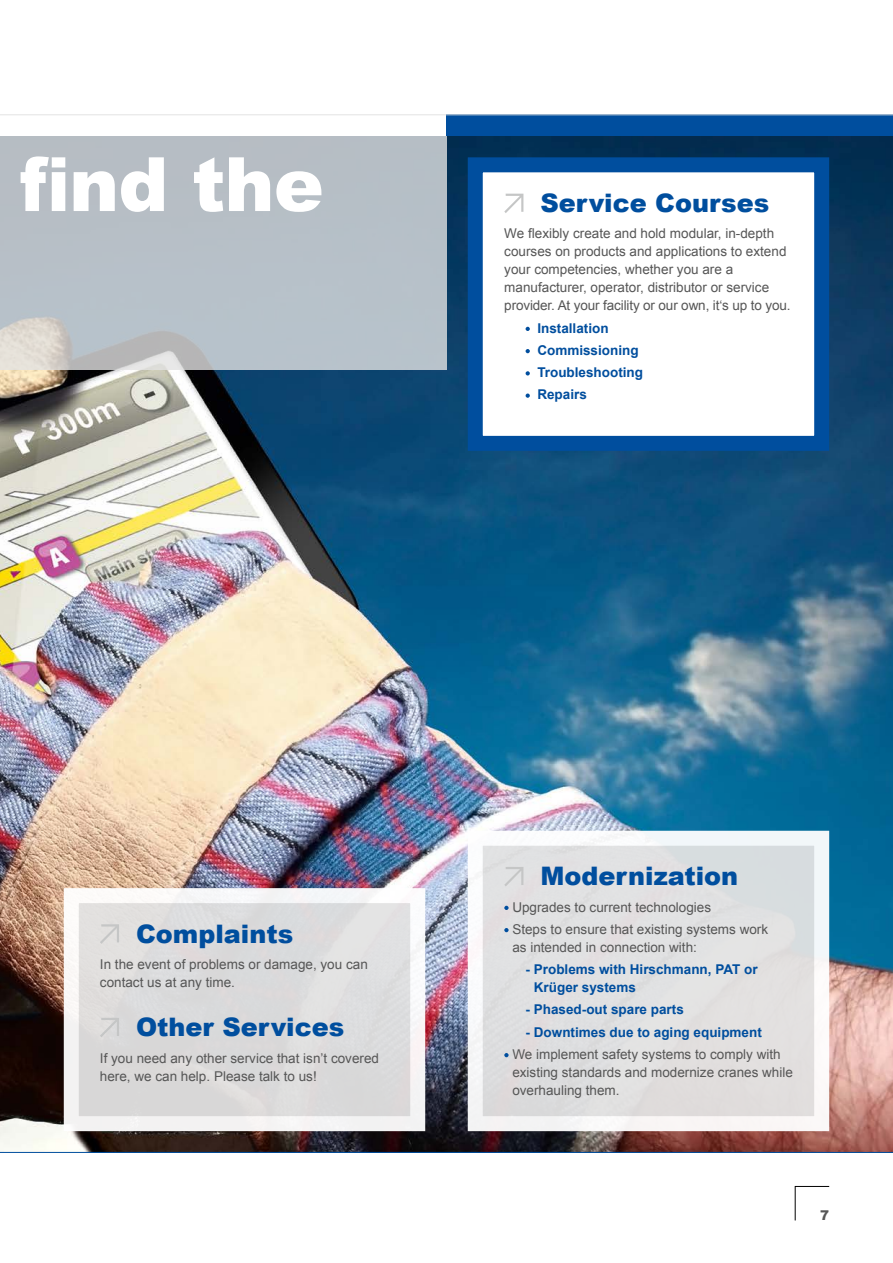
<style>
.page{position:relative;width:893px;height:1263px;background:#fff}
.page>*{position:absolute;margin:0;border:0;box-sizing:border-box;transform-origin:0 0}
.t1{font:900 75px "Arial";color:#fff}
.t2{font:900 25.5px "Arial";color:#004e9e}
.t3{font:13.5px/18px "Arial";color:#565656}
.t4{font:700 13.5px/18px "Arial";color:#004e9e}
._01_Copy_95Hblack_10{font:900 13.5px "Arial";color:#565656}
</style>
<div class="page">
<img style="left:0;top:136px;width:893px;height:1016px">
<div style="left:0;top:136px;width:446px;height:234px;background:#b7c0c7"></div>
<svg style="left:794px;top:1186px;width:36px;height:35px"></svg>
<div style="left:64px;top:888px;width:361px;height:243px;background:#dbdadb;border:15px solid #fff"></div>
<svg style="left:100px;top:924px;width:19px;height:20px"></svg>
<svg style="left:100px;top:1018px;width:19px;height:19px"></svg>
<div style="left:468px;top:157px;width:361px;height:294px;background:#fff;border:15px solid #004e9e"></div>
<svg style="left:504px;top:194px;width:19px;height:19px"></svg>
<svg style="left:526px;top:327px;width:4px;height:4px"></svg>
<svg style="left:526px;top:349px;width:4px;height:4px"></svg>
<svg style="left:526px;top:371px;width:4px;height:4px"></svg>
<svg style="left:526px;top:393px;width:4px;height:5px"></svg>
<div style="left:446px;top:115px;width:447px;height:21px;background:#004e9e"></div>
<hr style="left:0;top:1152px;width:893px;height:1px;background:#004e9e">
<hr style="left:0;top:114px;width:893px;height:1px;background:#e3e3e3">
<div style="left:468px;top:831px;width:361px;height:300px;background:#e3e3e3;border:15px solid #fff"></div>
<svg style="left:504px;top:867px;width:19px;height:19px"></svg>
<svg style="left:504px;top:906px;width:5px;height:4px"></svg>
<svg style="left:504px;top:928px;width:5px;height:4px"></svg>
<svg style="left:504px;top:1053px;width:5px;height:4px"></svg>
<h1 class="t1" style="left:20px;top:130px;width:305px">find the</h1>
<p class="t2" style="left:540px;top:184px;width:230px">Service Courses</p>
<p class="t3" style="left:504px;top:225px;width:288px">We flexibly create and hold modular, in-depth courses on products and applications to extend your competencies, whether you are a manufacturer, operator, distributor or service provider. At your facility or our own, it‘s up to you.</p>
<p class="t4" style="left:537px;top:319px;width:73px">Installation</p>
<p class="t4" style="left:537px;top:342px;width:103px">Commissioning</p>
<p class="t4" style="left:537px;top:364px;width:107px">Troubleshooting</p>
<p class="t4" style="left:537px;top:386px;width:51px">Repairs</p>
<p class="t2" style="left:136px;top:915px;width:159px">Complaints</p>
<p class="t3" style="left:100px;top:955px;width:269px">In the event of problems or damage, you can contact us at any time.</p>
<p class="t2" style="left:136px;top:1008px;width:210px">Other Services</p>
<p class="t3" style="left:100px;top:1049px;width:281px">If you need any other service that isn’t covered here, we can help. Please talk to us!</p>
<p class="t2" style="left:540px;top:857px;width:199px">Modernization</p>
<p class="t3" style="left:512px;top:898px;width:200px">Upgrades to current technologies</p>
<p class="t3" style="left:512px;top:920px;width:257px">Steps to ensure that existing systems work as intended in connection with:</p>
<p class="t4" style="left:534px;top:961px;width:225px;text-indent:-8px">- Problems with Hirschmann, PAT or<br>Krüger systems</p>
<p class="t4" style="left:526px;top:1001px;width:160px">- Phased-out spare parts</p>
<p class="t4" style="left:526px;top:1023px;width:238px">- Downtimes due to aging equipment</p>
<p class="t3" style="left:512px;top:1045px;width:282px">We implement safety systems to comply with existing standards and modernize cranes while overhauling them.</p>
<p class="_01_Copy_95Hblack_10" style="left:820px;top:1206px;width:11px">7</p>
</div>
